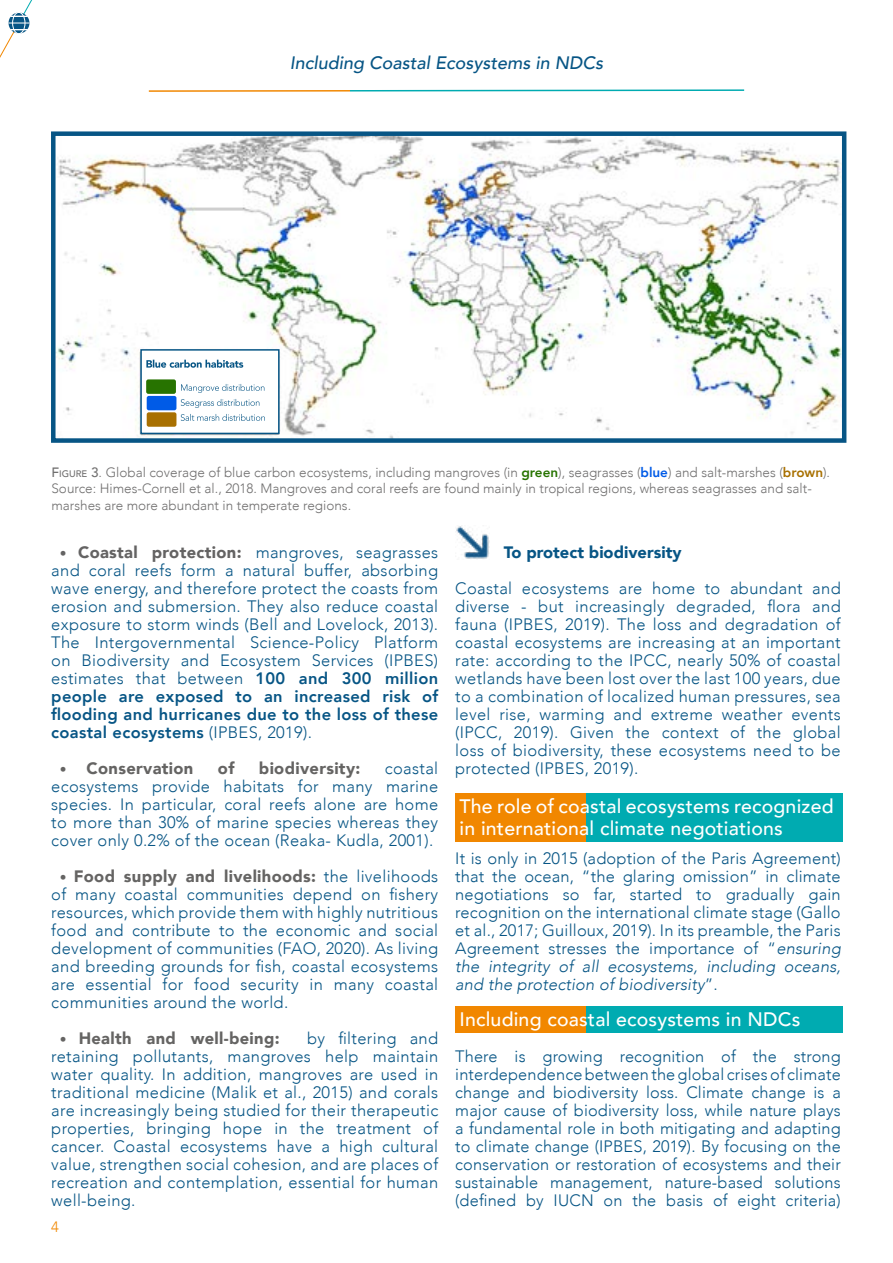
<style>
.page{position:relative;width:893px;height:1263px;background:#fff}
.page>*{position:absolute;margin:0;border:0;box-sizing:border-box;transform-origin:0 0}
.t1{font:500 19.5px/21.6px "Avenir";letter-spacing:.01em;color:#fff}
.t2{font:italic 500 18px "Avenir";color:#075585}
.t3{font:300 16.5px/18px "Avenir";letter-spacing:.02em;color:#075585;text-align:justify}
.t4{font:900 16.5px "Avenir";letter-spacing:.02em;color:#656463}
.t5{font:900 16.5px "Avenir";color:#075585}
.t6{font:300 15px "Avenir";color:#f18700}
.t7{font:300 13.5px/16.2px "Avenir";color:#706f6f}
.s1{font-weight:500}
.s2{font-weight:500;font-size:9.45px}
.s3{font-weight:800;color:#277300}
.s4{font-weight:800;color:#005be7}
.s5{font-weight:800;color:#a87001}
.s6{font-weight:900;font-size:13.5px;color:#646363}
.s7{font-weight:900;color:#646363}
.s8{font-weight:800}
.s9{font-size:13.5px}
.s10{font-weight:900;font-size:13.5px;color:#656463}
.s11{font-weight:900;color:#656463}
.s12{font-style:italic}
</style>
<div class="page">
<svg style="left:148px;top:89px;width:597px;height:3px"></svg>
<svg style="left:0;top:0;width:32px;height:58px"></svg>
<svg style="left:455px;top:794px;width:387px;height:47px;background:#519e75"></svg>
<svg style="left:455px;top:1007px;width:387px;height:25px;background:#519e75"></svg>
<img style="left:56px;top:136px;width:785px;height:302px">
<div style="left:51px;top:131px;width:795px;height:312px;border:4px solid #075585"></div>
<img style="left:456px;top:526px;width:33px;height:33px">
<div style="left:140px;top:349px;width:140px;height:85px;background:#fff;border:2px solid #075585"></div>
<div style="left:146px;top:379px;width:30px;height:15px;background:#277300;border-radius:2px"></div>
<div style="left:147px;top:396px;width:29px;height:14px;background:#005be7;border-radius:2px"></div>
<div style="left:147px;top:412px;width:29px;height:15px;background:#a87001;border-radius:2px"></div>
<svg style="left:181px;top:414px;width:84px;height:7px"></svg>
<svg style="left:181px;top:399px;width:78px;height:9px"></svg>
<svg style="left:181px;top:384px;width:83px;height:9px"></svg>
<svg style="left:146px;top:360px;width:97px;height:8px"></svg>
<p class="t2" style="left:290px;top:52px;width:315px">Including Coastal Ecosystems in NDCs</p>
<p class="t7" style="left:51px;top:464px;width:780px"><span class="s1">F</span><span class="s2">IGURE</span> <span class="s1">3</span>. Global coverage of blue carbon ecosystems, including mangroves (in <span class="s3">green</span>), seagrasses (<span class="s4">blue</span>) and salt-marshes (<span class="s5">brown</span>).<br>Source: Himes-Cornell et al., 2018. Mangroves and coral reefs are found mainly in tropical regions, whereas seagrasses and salt&shy;marshes are more abundant in temperate regions.</p>
<p class="t3" style="left:51px;top:543px;width:388px;text-indent:8px"><span class="s6">•</span> <span class="s7">Coastal protection:</span> mangroves, seagrasses and coral reefs form a natural buffer, absorbing wave energy, and therefore protect the coasts from erosion and submersion. They also reduce coastal exposure to storm winds (Bell and Lovelock, 2013).<br>The Intergovernmental Science-Policy Platform on Biodiversity and Ecosystem Services (IPBES) estimates that between <span class="s8">100 and 300 million people are exposed to an increased risk of flooding and hurricanes due to the loss of these coastal ecosystems</span> (IPBES, 2019).</p>
<p class="t4" style="left:60px;top:754px;width:135px"><span class="s9">•</span> Conservation</p>
<p class="t4" style="left:218px;top:754px;width:18px">of</p>
<p class="t4" style="left:259px;top:754px;width:103px">biodiversity:</p>
<p class="t3" style="left:51px;top:759px;width:388px;text-indent:334px">coastal ecosystems provide habitats for many marine species. In particular, coral reefs alone are home to more than 30% of marine species whereas they cover only 0.2% of the ocean (Reaka- Kudla, 2001).</p>
<p class="t3" style="left:51px;top:867px;width:388px;text-indent:9px"><span class="s10">•</span> <span class="s11">Food supply and livelihoods:</span> the livelihoods of many coastal communities depend on fishery resources, which provide them with highly nutritious food and contribute to the economic and social development of communities (FAO, 2020). As living and breeding grounds for fish, coastal ecosystems are essential for food security in many coastal communities around the world.</p>
<p class="t4" style="left:60px;top:1024px;width:221px"><span class="s9">•</span> Health and well-being:</p>
<p class="t3" style="left:51px;top:1029px;width:388px;text-indent:256px">by filtering and retaining pollutants, mangroves help maintain water quality. In addition, mangroves are used in traditional medicine (Malik et al., 2015) and corals are increasingly being studied for their therapeutic properties, bringing hope in the treatment of cancer. Coastal ecosystems have a high cultural value, strengthen social cohesion, and are places of recreation and contemplation, essential for human well-being.</p>
<p class="t6" style="left:51px;top:1218px;width:9px">4</p>
<p class="t5" style="left:504px;top:538px;width:179px">To protect biodiversity</p>
<p class="t3" style="left:455px;top:579px;width:387px">Coastal ecosystems are home to abundant and diverse - but increasingly degraded, flora and fauna (IPBES, 2019). The loss and degradation of coastal ecosystems are increasing at an important rate: according to the IPCC, nearly 50% of coastal wetlands have been lost over the last 100 years, due to a combination of localized human pressures, sea level rise, warming and extreme weather events (IPCC, 2019). Given the context of the global loss of biodiversity, these ecosystems need to be protected (IPBES, 2019).</p>
<p class="t1" style="left:459px;top:794px;width:376px">The role of coastal ecosystems recognized in international climate negotiations</p>
<p class="t3" style="left:455px;top:849px;width:387px">It is only in 2015 (adoption of the Paris Agreement) that the ocean, “the glaring omission” in climate negotiations so far, started to gradually gain recognition on the international climate stage (Gallo et al., 2017; Guilloux, 2019). In its preamble, the Paris Agreement stresses the importance of “<span class="s12">ensuring the integrity of all ecosystems, including oceans, and the protection of biodiversity</span>”.</p>
<p class="t1" style="left:459px;top:1007px;width:342px">Including coastal ecosystems in NDCs</p>
<p class="t3" style="left:455px;top:1047px;width:387px">There is growing recognition of the strong interdependence between the global crises of climate change and biodiversity loss. Climate change is a major cause of biodiversity loss, while nature plays a fundamental role in both mitigating and adapting to climate change (IPBES, 2019). By focusing on the conservation or restoration of ecosystems and their sustainable management, nature-based solutions (defined by IUCN on the basis of eight criteria)</p>
</div>
